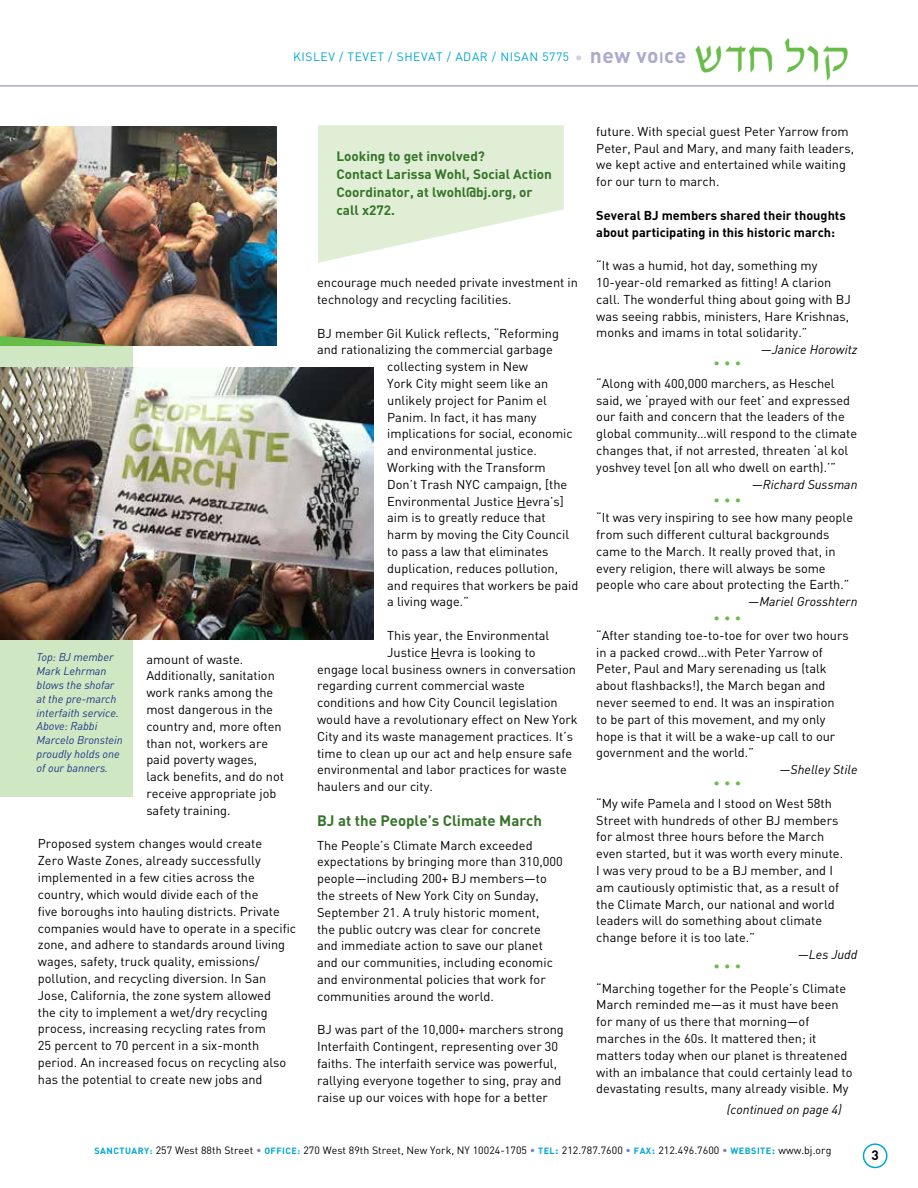
<style>
.page{position:relative;width:918px;height:1188px;background:#fff}
.page>*{position:absolute;margin:0;border:0;box-sizing:border-box;transform-origin:0 0}
.t1{font:48px "David D";letter-spacing:.015em;color:#68bd49}
.t2{font:700 25.5px "Copperplate Gothic";color:#68bd49}
.t3{font:700 15px "DIN";color:#367429}
.t4{font:700 13.5px/18px "DIN";color:#367429}
.t5{font:700 13.5px "DIN";color:#000}
.t6{font:12.75px/16.8px "DIN";color:#000}
.t7{font:italic 12.75px "DIN";color:#000}
.t8{font:700 12.75px/16.8px "DIN";color:#000}
.t9{font:12px "DIN";letter-spacing:.05em;color:#00a6d3}
.t10{font:italic 11.25px/13.8px "DIN";letter-spacing:-.005em;color:#1f3886}
.t11{font:10.5px "DIN";letter-spacing:.005em;color:#000}
.s1{font-size:15.45px;color:#cfcfe3}
.s2{font-weight:700;font-size:21px;color:#aaaacd}
.s3{font-weight:700;font-size:15px;color:#aaaacd}
.s4{font-weight:700;font-size:9px;color:#00a6d3}
.s5{color:#7f81b4}
.s6{font-weight:700;color:#00a6d3}
</style>
<div class="page">
<div style="left:863px;top:1143px;width:25px;height:25px;border:2px solid #00a6d3;border-radius:50%"></div>
<hr style="left:0;top:85px;width:918px;height:2px;background:#aaaacd">
<div style="left:0;top:266px;width:133px;height:531px;background:#d0e7c3"></div>
<img style="left:0;top:367px;width:374px;height:273px">
<img style="left:0;top:126px;width:277px;height:220px">
<svg style="left:318px;top:125px;width:246px;height:138px"></svg>
<svg style="left:0;top:336px;width:124px;height:10px"></svg>
<p class="t9" style="left:293px;top:49px;width:395px">KISLEV / TEVET / SHEVAT / ADAR / NISAN 5775 <span class="s1">•</span> <span class="s2">new vo</span><span class="s3">I</span><span class="s2">ce</span></p>
<h1 class="t1" style="left:693px;top:32px;width:156px">asj kue</h1>
<p class="t6" style="left:596px;top:122px;width:259px">future. With special guest Peter Yarrow from Peter, Paul and Mary, and many faith leaders, we kept active and entertained while waiting for our turn to march.</p>
<p class="t8" style="left:596px;top:206px;width:251px">Several BJ members shared their thoughts about participating in this historic march:</p>
<p class="t6" style="left:596px;top:257px;width:256px">“It was a humid, hot day, something my 10-year-old remarked as fitting! A clarion call. The wonderful thing about going with BJ was seeing rabbis, ministers, Hare Krishnas, monks and imams in total solidarity.”</p>
<p class="t7" style="left:761px;top:342px;width:98px">—Janice Horowitz</p>
<p class="t6" style="left:596px;top:374px;width:262px">“Along with 400,000 marchers, as Heschel said, we ‘prayed with our feet’ and expressed our faith and concern that the leaders of the global community…will respond to the climate changes that, if not arrested, threaten ‘al kol yoshvey tevel [on all who dwell on earth).’”</p>
<p class="t7" style="left:752px;top:476px;width:107px">—Richard Sussman</p>
<p class="t6" style="left:596px;top:509px;width:258px">“It was very inspiring to see how many people from such different cultural backgrounds came to the March. It really proved that, in every religion, there will always be some people who care about protecting the Earth.”</p>
<p class="t7" style="left:748px;top:594px;width:111px">—Mariel Grosshtern</p>
<p class="t6" style="left:596px;top:627px;width:254px">“After standing toe-to-toe for over two hours in a packed crowd…with Peter Yarrow of Peter, Paul and Mary serenading us (talk about flashbacks!), the March began and never seemed to end. It was an inspiration to be part of this movement, and my only hope is that it will be a wake-up call to our government and the world.”</p>
<p class="t7" style="left:780px;top:762px;width:79px">—Shelley Stile</p>
<p class="t6" style="left:596px;top:795px;width:248px">“My wife Pamela and I stood on West 58th Street with hundreds of other BJ members for almost three hours before the March even started, but it was worth every minute.<br>I was very proud to be a BJ member, and I am cautiously optimistic that, as a result of the Climate March, our national and world leaders will do something about climate change before it is too late.”</p>
<p class="t7" style="left:798px;top:947px;width:61px">—Les Judd</p>
<p class="t6" style="left:596px;top:979px;width:258px">“Marching together for the People’s Climate March reminded me—as it must have been for many of us there that morning—of marches in the 60s. It mattered then; it matters today when our planet is threatened with an imbalance that could certainly lead to devastating results, many already visible. My</p>
<p class="t4" style="left:336px;top:147px;width:217px">Looking to get involved?<br>Contact Larissa Wohl, Social Action<br>Coordinator, at lwohl@bj.org, or call x272.</p>
<p class="t6" style="left:317px;top:274px;width:262px">encourage much needed private investment in technology and recycling facilities.</p>
<p class="t6" style="left:317px;top:324px;width:243px">BJ member Gil Kulick reflects, “Reforming</p>
<p class="t6" style="left:317px;top:341px;width:237px">and rationalizing the commercial garbage</p>
<p class="t6" style="left:387px;top:358px;width:142px">collecting system in New</p>
<p class="t6" style="left:387px;top:375px;width:162px">York City might seem like an</p>
<p class="t6" style="left:387px;top:392px;width:161px">unlikely project for Panim el</p>
<p class="t6" style="left:387px;top:408px;width:151px">Panim. In fact, it has many</p>
<p class="t6" style="left:387px;top:425px;width:187px">implications for social, economic</p>
<p class="t6" style="left:387px;top:442px;width:151px">and environmental justice.</p>
<p class="t6" style="left:387px;top:459px;width:160px">Working with the Transform</p>
<p class="t6" style="left:387px;top:476px;width:181px">Don’t Trash NYC campaign, [the</p>
<p class="t6" style="left:387px;top:492px;width:178px">Environmental Justice Hevra’s]</p>
<p class="t6" style="left:387px;top:509px;width:160px">aim is to greatly reduce that</p>
<p class="t6" style="left:387px;top:526px;width:183px">harm by moving the City Council</p>
<p class="t6" style="left:387px;top:543px;width:163px">to pass a law that eliminates</p>
<p class="t6" style="left:387px;top:560px;width:172px">duplication, reduces pollution,</p>
<p class="t6" style="left:387px;top:576px;width:193px">and requires that workers be paid</p>
<p class="t6" style="left:387px;top:593px;width:83px">a living wage.”</p>
<p class="t6" style="left:387px;top:627px;width:164px">This year, the Environmental</p>
<p class="t6" style="left:387px;top:644px;width:150px">Justice Hevra is looking to</p>
<p class="t6" style="left:317px;top:660px;width:261px">engage local business owners in conversation</p>
<p class="t6" style="left:317px;top:677px;width:209px">regarding current commercial waste</p>
<p class="t6" style="left:317px;top:694px;width:242px">conditions and how City Council legislation</p>
<p class="t6" style="left:317px;top:711px;width:262px">would have a revolutionary effect on New York</p>
<p class="t6" style="left:317px;top:728px;width:258px">City and its waste management practices. It’s</p>
<p class="t6" style="left:317px;top:744px;width:257px">time to clean up our act and help ensure safe</p>
<p class="t6" style="left:317px;top:761px;width:251px">environmental and labor practices for waste</p>
<p class="t6" style="left:317px;top:778px;width:117px">haulers and our city.</p>
<p class="t3" style="left:317px;top:811px;width:226px">BJ at the People’s Climate March</p>
<p class="t6" style="left:317px;top:836px;width:247px">The People’s Climate March exceeded expectations by bringing more than 310,000 people—including 200+ BJ members—to the streets of New York City on Sunday, September 21. A truly historic moment,<br>the public outcry was clear for concrete and immediate action to save our planet and our communities, including economic and environmental policies that work for communities around the world.</p>
<p class="t6" style="left:317px;top:1021px;width:248px">BJ was part of the 10,000+ marchers strong Interfaith Contingent, representing over 30 faiths. The interfaith service was powerful, rallying everyone together to sing, pray and raise up our voices with hope for a better</p>
<h2 class="t2" style="left:713px;top:343px;width:31px">. . .</h2>
<h2 class="t2" style="left:713px;top:479px;width:31px">. . .</h2>
<h2 class="t2" style="left:713px;top:597px;width:31px">. . .</h2>
<p class="t10" style="left:37px;top:650px;width:88px">Top: BJ member<br>Mark Lehrman blows the shofar at the pre-march interfaith service.<br>Above: Rabbi<br>Marcelo Bronstein proudly holds one of our banners.</p>
<p class="t6" style="left:146px;top:650px;width:139px">amount of waste.<br>Additionally, sanitation work ranks among the most dangerous in the country and, more often than not, workers are paid poverty wages, lack benefits, and do not receive appropriate job safety training.</p>
<p class="t6" style="left:38px;top:835px;width:260px">Proposed system changes would create<br>Zero Waste Zones, already successfully implemented in a few cities across the country, which would divide each of the<br>five boroughs into hauling districts. Private companies would have to operate in a specific zone, and adhere to standards around living wages, safety, truck quality, emissions/ pollution, and recycling diversion. In San Jose, California, the zone system allowed<br>the city to implement a wet/dry recycling process, increasing recycling rates from<br>25 percent to 70 percent in a six-month period. An increased focus on recycling also has the potential to create new jobs and</p>
<h2 class="t2" style="left:713px;top:762px;width:31px">. . .</h2>
<h2 class="t2" style="left:713px;top:946px;width:31px">. . .</h2>
<p class="t7" style="left:727px;top:1102px;width:116px">(continued on page 4)</p>
<p class="t11" style="left:94px;top:1143px;width:738px"><span class="s4">SANCTUARY:</span> 257 West 88th Street <span class="s5">•</span> <span class="s4">OFFICE:</span> 270 West 89th Street, New York, NY 10024-1705 <span class="s5">•</span> <span class="s4">TEL</span><span class="s6">:</span> 212.787.7600 <span class="s5">•</span> <span class="s4">FAX</span><span class="s6">:</span> 212.496.7600 <span class="s5">•</span> <span class="s4">WEBSITE</span><span class="s6">:</span> www.bj.org</p>
<p class="t5" style="left:872px;top:1147px;width:9px">3</p>
</div>
